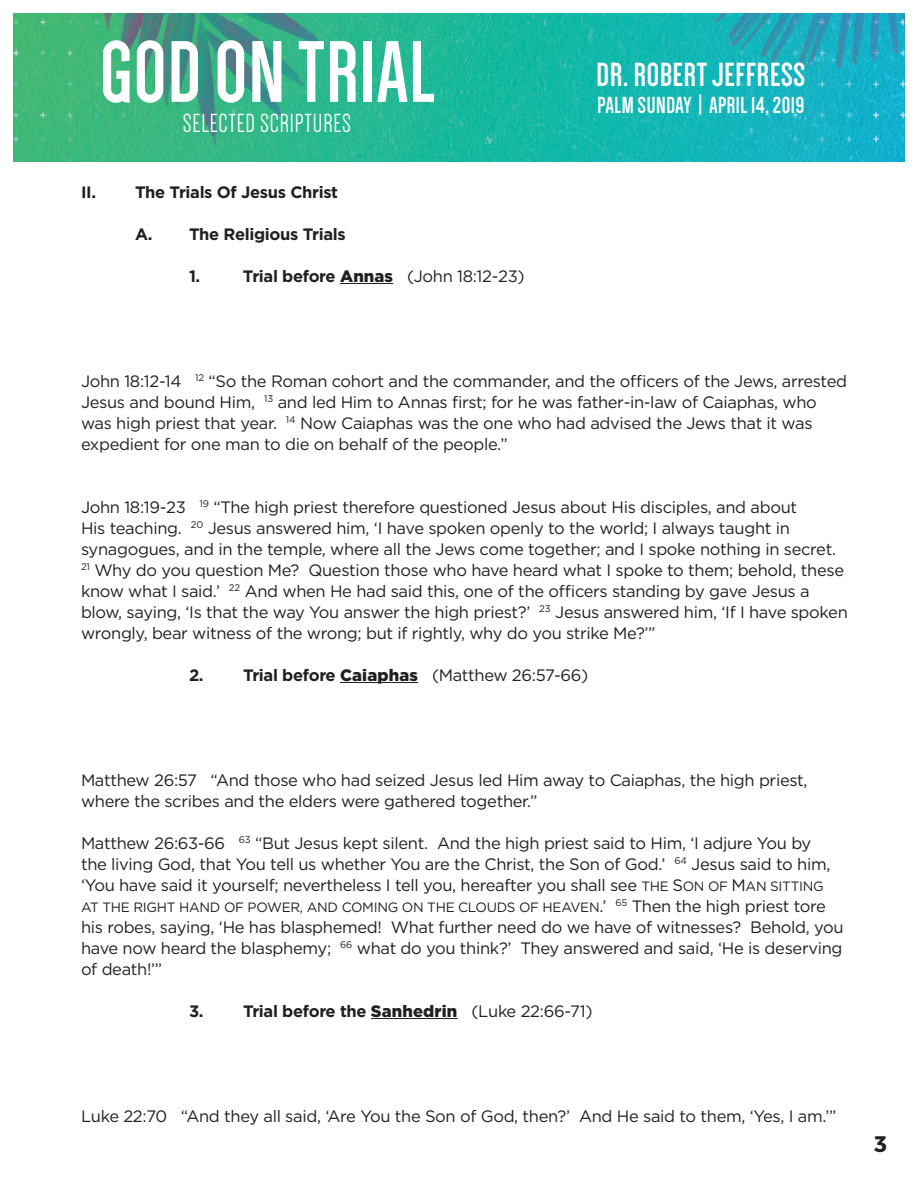
<style>
.page{position:relative;width:918px;height:1188px;background:#fff}
.page>*{position:absolute;margin:0;border:0;box-sizing:border-box;transform-origin:0 0}
.t1{font:700 90px "Dense";letter-spacing:.02em;color:#fff}
.t2{font:700 34.5px "Dense";letter-spacing:.025em;color:#fff}
.t3{font:27px "Dense";letter-spacing:.03em;color:#fff}
.t4{font:700 24px "Dense";letter-spacing:.025em;color:#fff}
.t5{font:700 22.5px "Montserrat";color:#231f20}
.t6{font:16.5px/21px "Gotham";letter-spacing:-.02em;color:#231f20}
.t7{font:700 16.5px "Gotham";letter-spacing:-.02em;color:#231f20}
.t8{font:13.5px "Gotham";letter-spacing:-.02em;color:#231f20}
.s1{font-weight:700}
.s2{font-weight:900}
.s3{font-size:13.5px}
.s4{font-size:16.5px}
.s5{font-weight:400}
</style>
<div class="page">
<hr style="left:340px;top:283px;width:53px;height:1px;background:#231f20">
<hr style="left:340px;top:682px;width:78px;height:1px;background:#231f20">
<hr style="left:371px;top:1018px;width:87px;height:1px;background:#231f20">
<img style="left:14px;top:14px;width:890px;height:148px">
<p class="t1" style="left:100px;top:28px;width:336px">GOD ON TRIAL</p>
<p class="t3" style="left:183px;top:110px;width:170px">SELECTED SCRIPTURES</p>
<p class="t7" style="left:81px;top:181px;width:259px">II. The Trials Of Jesus Christ</p>
<p class="t7" style="left:135px;top:223px;width:212px">A. The Religious Trials</p>
<p class="t7" style="left:189px;top:265px;width:13px">1.</p>
<p class="t6" style="left:243px;top:265px;width:283px"><span class="s1">Trial before</span> <span class="s2">Annas</span> (John 18:12-23)</p>
<p class="t2" style="left:597px;top:58px;width:210px">DR. ROBERT JEFFRESS</p>
<p class="t4" style="left:598px;top:93px;width:208px">PALM SUNDAY | APRIL 14, 2019</p>
<p class="t6" style="left:81px;top:370px;width:768px">John 18:12-14 <sup>12</sup> “So the Roman cohort and the commander, and the officers of the Jews, arrested Jesus and bound Him, <sup>13</sup> and led Him to Annas first; for he was father-in-law of Caiaphas, who was high priest that year. <sup>14</sup> Now Caiaphas was the one who had advised the Jews that it was expedient for one man to die on behalf of the people.”</p>
<p class="t6" style="left:81px;top:496px;width:757px">John 18:19-23 <sup>19</sup> “The high priest therefore questioned Jesus about His disciples, and about<br>His teaching. <sup>20</sup> Jesus answered him, ‘I have spoken openly to the world; I always taught in synagogues, and in the temple, where all the Jews come together; and I spoke nothing in secret.</p>
<p class="t6" style="left:81px;top:559px;width:768px"><sup>21</sup> Why do you question Me? Question those who have heard what I spoke to them; behold, these know what I said.’ <sup>22</sup> And when He had said this, one of the officers standing by gave Jesus a blow, saying, ‘Is that the way You answer the high priest?’ <sup>23</sup> Jesus answered him, ‘If I have spoken wrongly, bear witness of the wrong; but if rightly, why do you strike Me?’”</p>
<p class="t6" style="left:189px;top:664px;width:401px"><span class="s1">2. Trial before</span> <span class="s2">Caiaphas</span> (Matthew 26:57-66)</p>
<p class="t6" style="left:81px;top:769px;width:728px">Matthew 26:57 “And those who had seized Jesus led Him away to Caiaphas, the high priest, where the scribes and the elders were gathered together.”</p>
<p class="t6" style="left:81px;top:832px;width:751px">Matthew 26:63-66 <sup>63</sup> “But Jesus kept silent. And the high priest said to Him, ‘I adjure You by the living God, that You tell us whether You are the Christ, the Son of God.’ <sup>64</sup> Jesus said to him, ‘You have said it yourself; nevertheless I tell you, hereafter you shall see <span class="s3">THE</span> S<span class="s3">ON OF</span> M<span class="s3">AN SITTING</span></p>
<p class="t8" style="left:81px;top:898px;width:747px">AT THE RIGHT HAND OF POWER, AND COMING ON THE CLOUDS OF HEAVEN<span class="s4">.’</span> <sup>65</sup> <span class="s4">Then the high priest tore</span></p>
<p class="t6" style="left:81px;top:916px;width:764px;text-align:justify">his robes, saying, ‘He has blasphemed! What further need do we have of witnesses? Behold, you have now heard the blasphemy; <sup>66</sup> what do you think?’ They answered and said, ‘He is deserving of death!’”</p>
<p class="t7" style="left:189px;top:1000px;width:405px">3. Trial before the <span class="s2">Sanhedrin</span> <span class="s5">(Luke 22:66-71)</span></p>
<p class="t6" style="left:81px;top:1105px;width:757px">Luke 22:70 “And they all said, ‘Are You the Son of God, then?’ And He said to them, ‘Yes, I am.’”</p>
<p class="t5" style="left:874px;top:1130px;width:14px">3</p>
</div>
